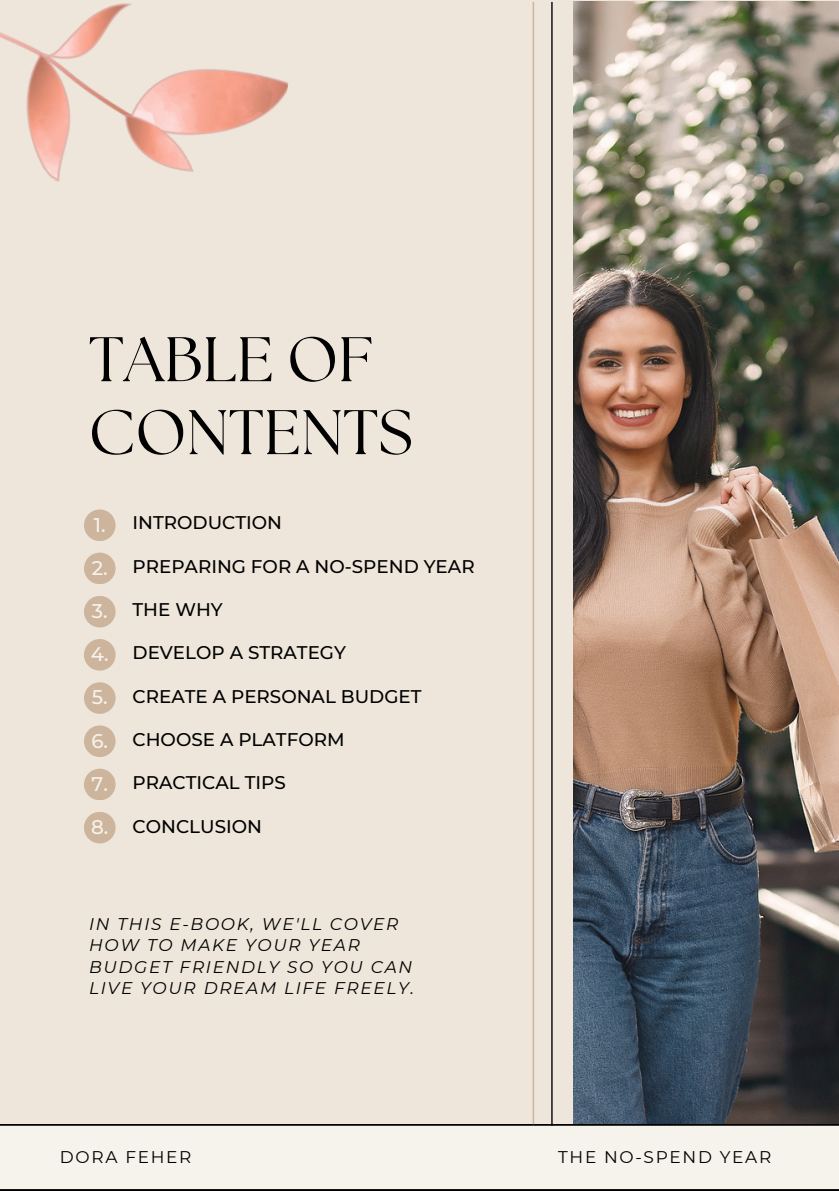
<style>
.page{position:relative;width:839px;height:1191px;background:#fff}
.page>*{position:absolute;margin:0;border:0;box-sizing:border-box;transform-origin:0 0}
.t1{font:62.8px/73px "The Seasons";color:#000}
.t2{font:500 19.8px "Montserrat";color:#f6f3ec}
.t3{font:500 18.4px "Montserrat";color:#000}
.t4{font:italic 17px/21.2px "Montserrat";letter-spacing:.1em;color:#000}
.t5{font:17px "Montserrat";letter-spacing:.1em;color:#000}
</style>
<div class="page">
<div style="left:0;top:0;width:838px;height:1191px;background:#eee6db"></div>
<div style="left:0;top:1124px;width:838px;height:66px;background:#f6f3ec"></div>
<img style="left:573px;top:2px;width:265px;height:1122px">
<hr style="left:532px;top:2px;width:2px;height:1122px;background:#cdb59d">
<hr style="left:551px;top:2px;width:1px;height:1124px;background:#131313">
<div style="left:84px;top:509px;width:32px;height:32px;background:#cdb59d;border-radius:50%"></div>
<div style="left:84px;top:682px;width:32px;height:32px;background:#cdb59d;border-radius:50%"></div>
<div style="left:84px;top:596px;width:32px;height:32px;background:#cdb59d;border-radius:50%"></div>
<div style="left:84px;top:769px;width:32px;height:31px;background:#cdb59d;border-radius:50%"></div>
<div style="left:84px;top:553px;width:32px;height:31px;background:#cdb59d;border-radius:50%"></div>
<div style="left:84px;top:725px;width:32px;height:32px;background:#cdb59d;border-radius:50%"></div>
<div style="left:84px;top:639px;width:32px;height:32px;background:#cdb59d;border-radius:50%"></div>
<div style="left:84px;top:812px;width:32px;height:31px;background:#cdb59d;border-radius:50%"></div>
<img style="left:0;top:3px;width:288px;height:179px">
<p class="t1" style="left:89px;top:327px;width:326px">TABLE OF<br>CONTENTS</p>
<p class="t2" style="left:94px;top:512px;width:13px">1.</p>
<p class="t2" style="left:92px;top:556px;width:17px">2.</p>
<p class="t2" style="left:92px;top:599px;width:17px">3.</p>
<p class="t2" style="left:91px;top:642px;width:19px">4.</p>
<p class="t2" style="left:92px;top:685px;width:17px">5.</p>
<p class="t2" style="left:91px;top:728px;width:18px">6.</p>
<p class="t2" style="left:92px;top:772px;width:18px">7.</p>
<p class="t2" style="left:91px;top:815px;width:19px">8.</p>
<p class="t3" style="left:132px;top:512px;width:151px">INTRODUCTION</p>
<p class="t3" style="left:132px;top:555px;width:343px">PREPARING FOR A NO-SPEND YEAR</p>
<p class="t3" style="left:132px;top:598px;width:92px">THE WHY</p>
<p class="t3" style="left:132px;top:642px;width:215px">DEVELOP A STRATEGY</p>
<p class="t3" style="left:132px;top:685px;width:290px">CREATE A PERSONAL BUDGET</p>
<p class="t3" style="left:132px;top:728px;width:213px">CHOOSE A PLATFORM</p>
<p class="t3" style="left:132px;top:772px;width:155px">PRACTICAL TIPS</p>
<p class="t3" style="left:132px;top:815px;width:131px">CONCLUSION</p>
<p class="t4" style="left:89px;top:914px;width:326px">IN THIS E-BOOK, WE'LL COVER<br>HOW TO MAKE YOUR YEAR<br>BUDGET FRIENDLY SO YOU CAN<br>LIVE YOUR DREAM LIFE FREELY.</p>
<p class="t5" style="left:60px;top:1146px;width:133px">DORA FEHER</p>
<p class="t5" style="left:558px;top:1146px;width:215px">THE NO-SPEND YEAR</p>
</div>
